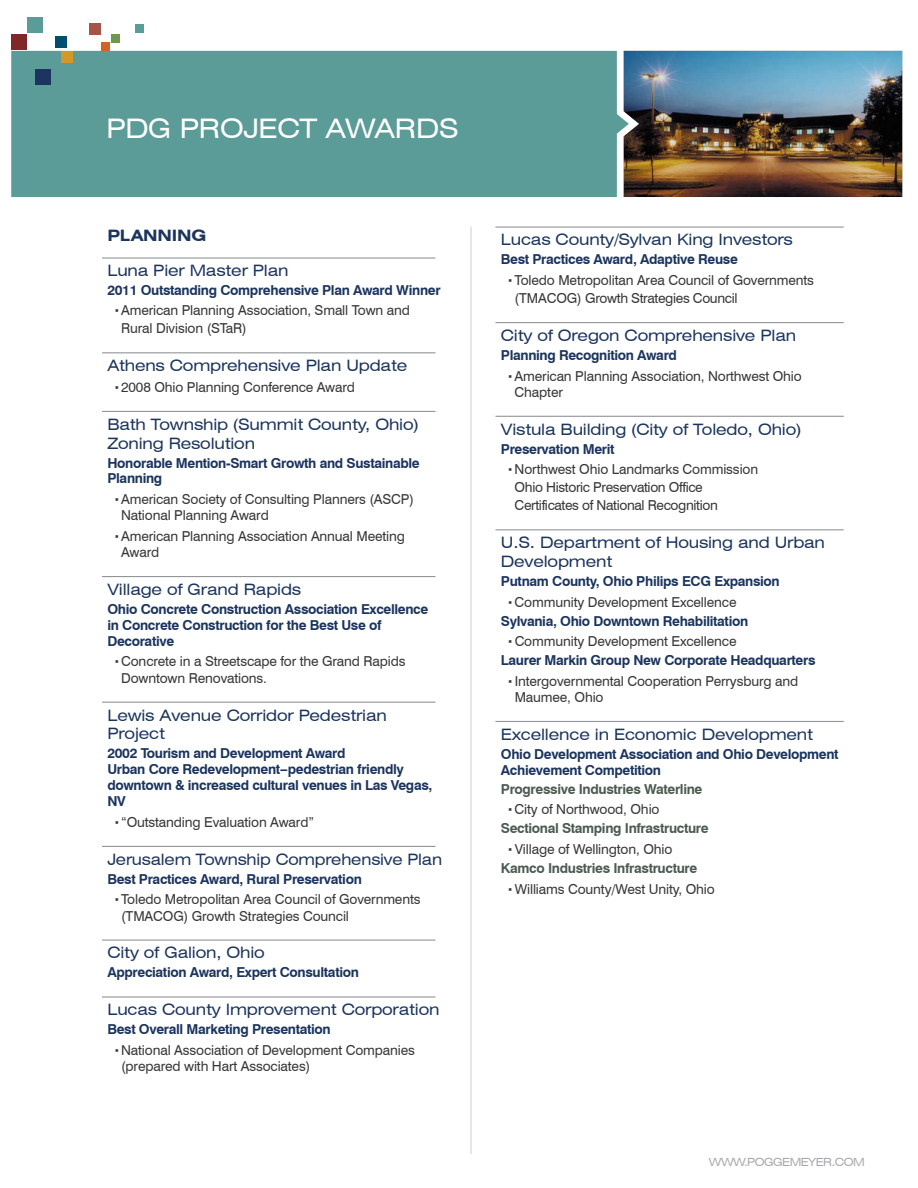
<style>
.page{position:relative;width:918px;height:1188px;background:#fff}
.page>*{position:absolute;margin:0;border:0;box-sizing:border-box;transform-origin:0 0}
.t1{font:expanded 27px "Swiss 721 BT";letter-spacing:-.01em;color:#fff}
.t2{font:expanded 15.75px/18.8px "Swiss 721 BT";letter-spacing:-.01em;color:#1c355e}
.t3{font:700 expanded 15.75px "Swiss 721 BT";letter-spacing:-.01em;color:#1c355e}
.t4{font:13.65px/20.7px "Swiss 721 BT";letter-spacing:-.01em;color:#383839}
.t5{font:700 13.65px/16px "Swiss 721 BT";letter-spacing:-.025em;color:#1c355e}
.t6{font:700 13.65px/20.7px "Swiss 721 BT";letter-spacing:-.025em;color:#4c5b52}
.t7{font:expanded 11.25px "Swiss 721 BT";letter-spacing:-.05em;color:#a7a9ac}
.s1{font-family:"Verdana";font-weight:700}
.s2{font-weight:700;color:#1c355e}
.s3{font-family:"Verdana";color:#383839}
.s4{font-weight:400;color:#383839}
</style>
<div class="page">
<div style="left:11px;top:51px;width:613px;height:146px;background:#5b9b98"></div>
<div style="left:111px;top:34px;width:9px;height:9px;background:#71984a"></div>
<div style="left:101px;top:42px;width:9px;height:9px;background:#d46127"></div>
<div style="left:135px;top:24px;width:8px;height:9px;background:#5b9b98"></div>
<div style="left:55px;top:36px;width:11px;height:12px;background:#004f6e"></div>
<div style="left:62px;top:51px;width:11px;height:11px;background:#d2992a"></div>
<div style="left:89px;top:23px;width:11px;height:11px;background:#a75348"></div>
<div style="left:28px;top:17px;width:15px;height:15px;background:#5b9b98"></div>
<div style="left:11px;top:34px;width:15px;height:15px;background:#7f2729"></div>
<div style="left:35px;top:69px;width:15px;height:15px;background:#1c355e"></div>
<hr style="left:470px;top:226px;width:2px;height:928px;background:#d1d3d4">
<hr style="left:102px;top:257px;width:334px;height:2px;background:#939598">
<hr style="left:102px;top:352px;width:334px;height:1px;background:#939598">
<hr style="left:102px;top:411px;width:334px;height:1px;background:#939598">
<hr style="left:102px;top:576px;width:334px;height:1px;background:#939598">
<hr style="left:102px;top:702px;width:334px;height:1px;background:#939598">
<hr style="left:102px;top:846px;width:334px;height:1px;background:#939598">
<hr style="left:102px;top:940px;width:334px;height:1px;background:#939598">
<hr style="left:102px;top:996px;width:334px;height:2px;background:#939598">
<hr style="left:495px;top:226px;width:349px;height:2px;background:#939598">
<hr style="left:495px;top:322px;width:349px;height:1px;background:#939598">
<hr style="left:495px;top:416px;width:349px;height:1px;background:#939598">
<hr style="left:495px;top:529px;width:349px;height:1px;background:#939598">
<hr style="left:495px;top:721px;width:349px;height:1px;background:#939598">
<img style="left:624px;top:51px;width:278px;height:146px">
<h1 class="t1" style="left:106px;top:112px;width:354px">PDG PROJECT AWARDS</h1>
<p class="t3" style="left:107px;top:226px;width:101px">PLANNING</p>
<p class="t2" style="left:107px;top:261px;width:183px">Luna Pier Master Plan</p>
<p class="t5" style="left:107px;top:282px;width:335px">2011 Outstanding Comprehensive Plan Award Winner</p>
<p class="t4" style="left:114px;top:299px;width:297px"><span class="s1">∙</span>American Planning Association, Small Town and</p>
<p class="t4" style="left:121px;top:318px;width:127px">Rural Division (STaR)</p>
<p class="t2" style="left:107px;top:356px;width:301px">Athens Comprehensive Plan Update</p>
<p class="t4" style="left:114px;top:377px;width:242px"><span class="s1">∙</span>2008 Ohio Planning Conference Award</p>
<p class="t2" style="left:107px;top:415px;width:313px">Bath Township (Summit County, Ohio)<br>Zoning Resolution</p>
<p class="t5" style="left:107px;top:455px;width:314px">Honorable Mention-Smart Growth and Sustainable<br>Planning</p>
<p class="t4" style="left:121px;top:491px;width:294px;line-height:16.2px;text-indent:-7px"><span class="s1">∙</span>American Society of Consulting Planners (ASCP)<br>National Planning Award</p>
<p class="t4" style="left:121px;top:528px;width:285px;line-height:16.2px;text-indent:-7px"><span class="s1">∙</span>American Planning Association Annual Meeting<br>Award</p>
<p class="t2" style="left:107px;top:580px;width:195px">Village of Grand Rapids</p>
<p class="t5" style="left:107px;top:601px;width:322px">Ohio Concrete Construction Association Excellence in Concrete Construction for the Best Use of<br>Decorative</p>
<p class="t4" style="left:121px;top:653px;width:286px;line-height:16.2px;text-indent:-7px"><span class="s1">∙</span>Concrete in a Streetscape for the Grand Rapids<br>Downtown Renovations.</p>
<p class="t2" style="left:107px;top:706px;width:281px">Lewis Avenue Corridor Pedestrian<br>Project</p>
<p class="t5" style="left:107px;top:745px;width:327px">2002 Tourism and Development Award<br>Urban Core Redevelopment–pedestrian friendly downtown &amp; increased cultural venues in Las Vegas, NV</p>
<p class="t4" style="left:114px;top:812px;width:201px"><span class="s1">∙</span> “Outstanding Evaluation Award”</p>
<p class="t2" style="left:107px;top:850px;width:336px">Jerusalem Township Comprehensive Plan</p>
<p class="t4" style="left:114px;top:868px;width:308px;text-indent:-7px"><span class="s2">Best Practices Award, Rural Preservation<br></span><span class="s1">∙</span>Toledo Metropolitan Area Council of Governments</p>
<p class="t4" style="left:121px;top:905px;width:229px">(TMACOG) Growth Strategies Council</p>
<p class="t2" style="left:107px;top:943px;width:159px">City of Galion, Ohio</p>
<p class="t5" style="left:107px;top:964px;width:253px">Appreciation Award, Expert Consultation</p>
<p class="t2" style="left:107px;top:1000px;width:334px">Lucas County Improvement Corporation</p>
<p class="t4" style="left:114px;top:1019px;width:302px;text-indent:-7px"><span class="s2">Best Overall Marketing Presentation<br></span><span class="s1">∙</span>National Association of Development Companies</p>
<p class="t4" style="left:121px;top:1056px;width:191px">(prepared with Hart Associates)</p>
<p class="t2" style="left:501px;top:230px;width:294px">Lucas County/Sylvan King Investors</p>
<p class="t4" style="left:508px;top:249px;width:308px;text-indent:-7px"><span class="s2">Best Practices Award, Adaptive Reuse<br></span><span class="s1">∙</span>Toledo Metropolitan Area Council of Governments</p>
<p class="t4" style="left:515px;top:288px;width:224px">(TMACOG) Growth Strategies Council</p>
<p class="t2" style="left:501px;top:326px;width:297px">City of Oregon Comprehensive Plan</p>
<p class="t4" style="left:508px;top:345px;width:295px;text-indent:-7px"><span class="s2">Planning Recognition Award<br></span><span class="s1">∙</span>American Planning Association, Northwest Ohio</p>
<p class="t4" style="left:515px;top:381px;width:50px">Chapter</p>
<p class="t2" style="left:501px;top:420px;width:302px">Vistula Building (City of Toledo, Ohio)</p>
<p class="t4" style="left:508px;top:438px;width:252px;text-indent:-7px"><span class="s2">Preservation Merit<br></span><span class="s1">∙</span>Northwest Ohio Landmarks Commission</p>
<p class="t4" style="left:515px;top:478px;width:205px;line-height:18px">Ohio Historic Preservation Office<br>Certificates of National Recognition</p>
<p class="t2" style="left:501px;top:533px;width:326px">U.S. Department of Housing and Urban<br>Development</p>
<p class="t5" style="left:508px;top:571px;width:273px;line-height:20.7px;text-indent:-7px">Putnam County, Ohio Philips ECG Expansion <span class="s3">∙</span><span class="s4">Community Development Excellence</span></p>
<p class="t5" style="left:501px;top:610px;width:249px;line-height:20.7px;text-align:center">Sylvania, Ohio Downtown Rehabilitation <span class="s3">∙</span><span class="s4">Community Development Excellence</span></p>
<p class="t5" style="left:508px;top:650px;width:309px;line-height:20.7px;text-indent:-7px">Laurer Markin Group New Corporate Headquarters <span class="s3">∙</span><span class="s4">Intergovernmental Cooperation Perrysburg and</span></p>
<p class="t4" style="left:515px;top:687px;width:90px">Maumee, Ohio</p>
<p class="t2" style="left:501px;top:725px;width:314px">Excellence in Economic Development</p>
<p class="t5" style="left:501px;top:746px;width:339px">Ohio Development Association and Ohio Development<br>Achievement Competition</p>
<p class="t6" style="left:508px;top:778px;width:196px;text-indent:-7px">Progressive Industries Waterline <span class="s3">∙</span><span class="s4">City of Northwood, Ohio</span></p>
<p class="t6" style="left:508px;top:818px;width:202px;text-indent:-7px">Sectional Stamping Infrastructure <span class="s3">∙</span><span class="s4">Village of Wellington, Ohio</span></p>
<p class="t6" style="left:508px;top:858px;width:208px;text-indent:-7px">Kamco Industries Infrastructure <span class="s3">∙</span><span class="s4">Williams County/West Unity, Ohio</span></p>
<p class="t7" style="left:709px;top:1155px;width:157px">WWW.POGGEMEYER.COM</p>
</div>
